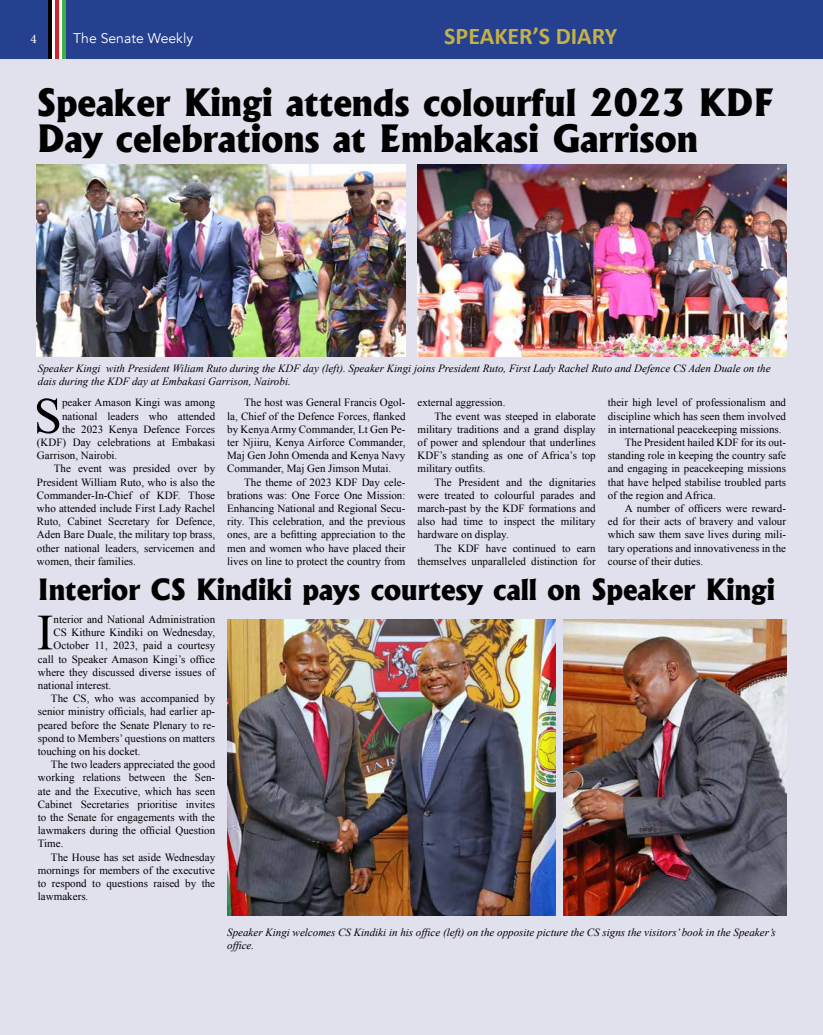
<style>
.page{position:relative;width:823px;height:1035px;background:#fff}
.page>*{position:absolute;margin:0;border:0;box-sizing:border-box;transform-origin:0 0}
.t1{font:50.9px "Times New Roman";color:#000}
.t2{font:800 36px/36px "Albertus";color:#000}
.t3{font:800 28px "Albertus";color:#000}
.t4{font:700 24px "Calibri";color:#c3b049}
.t5{font:14px "Avenir";color:#fff}
.t6{font:13px "Minion Pro";color:#fff}
.t7{font:11px/13.2px "Times New Roman";color:#000;text-align:justify}
.t8{font:italic 11px/13.2px "Times New Roman";color:#000}
</style>
<div class="page">
<div style="left:0;top:0;width:822px;height:60px;background:#25408f"></div>
<hr style="left:48px;top:0;width:4px;height:59px;background:#000">
<div style="left:54px;top:0;width:5px;height:59px;background:#d2232a"></div>
<div style="left:61px;top:0;width:5px;height:59px;background:#41ad49"></div>
<hr style="left:53px;top:0;width:2px;height:59px;background:#fff">
<hr style="left:59px;top:0;width:3px;height:59px;background:#fff">
<div style="left:0;top:59px;width:822px;height:976px;background:#e1e0ed"></div>
<img style="left:37px;top:165px;width:368px;height:192px">
<img style="left:417px;top:165px;width:369px;height:192px">
<img style="left:563px;top:619px;width:223px;height:297px">
<img style="left:227px;top:619px;width:328px;height:297px">
<p class="t6" style="left:31px;top:30px;width:8px">4</p>
<p class="t5" style="left:73px;top:30px;width:121px">The Senate Weekly</p>
<h3 class="t4" style="left:444px;top:19px;width:174px">SPEAKER’S DIARY</h3>
<h2 class="t2" style="left:37px;top:85px;width:738px">Speaker Kingi attends colourful 2023 KDF<br>Day celebrations at Embakasi Garrison</h2>
<p class="t8" style="left:38px;top:361px;width:733px">Speaker Kingi with President Wiliam Ruto during the KDF day (left). Speaker Kingi joins President Ruto, First Lady Rachel Ruto and Defence CS Aden Duale on the dais during the KDF day at Embakasi Garrison, Nairobi.</p>
<h1 class="t1" style="left:34px;top:381px;width:30px">S</h1>
<p class="t7" style="left:62px;top:396px;width:154px">peaker Amason Kingi was among</p>
<p class="t7" style="left:227px;top:396px;width:180px;text-indent:17px">The host was General Francis Ogol&shy;la, Chief of the Defence Forces, flanked by Kenya Army Commander, Lt Gen Pe&shy;ter Njiiru, Kenya Airforce Commander, Maj Gen John Omenda and Kenya Navy Commander, Maj Gen Jimson Mutai.</p>
<p class="t7" style="left:227px;top:475px;width:180px;text-indent:17px">The theme of 2023 KDF Day cele&shy;brations was: One Force One Mission:<br>Enhancing National and Regional Secu&shy;rity. This celebration, and the previous ones, are a befitting appreciation to the men and women who have placed their lives on line to protect the country from</p>
<h3 class="t3" style="left:38px;top:571px;width:738px">Interior CS Kindiki pays courtesy call on Speaker Kingi</h3>
<h1 class="t1" style="left:37px;top:598px;width:18px">I</h1>
<p class="t7" style="left:54px;top:612px;width:163px">nterior and National Administration</p>
<p class="t7" style="left:417px;top:396px;width:89px">external aggression.</p>
<p class="t7" style="left:434px;top:409px;width:163px">The event was steeped in elaborate</p>
<p class="t7" style="left:417px;top:422px;width:180px">military traditions and a grand display</p>
<p class="t7" style="left:417px;top:435px;width:180px">of power and splendour that underlines</p>
<p class="t7" style="left:417px;top:449px;width:180px">KDF’s standing as one of Africa’s top</p>
<p class="t7" style="left:417px;top:462px;width:69px">military outfits.</p>
<p class="t7" style="left:434px;top:475px;width:163px">The President and the dignitaries</p>
<p class="t7" style="left:417px;top:488px;width:180px">were treated to colourful parades and</p>
<p class="t7" style="left:417px;top:501px;width:180px">march-past by the KDF formations and</p>
<p class="t7" style="left:417px;top:515px;width:180px">also had time to inspect the military</p>
<p class="t7" style="left:417px;top:528px;width:93px">hardware on display.</p>
<p class="t7" style="left:434px;top:541px;width:163px">The KDF have continued to earn</p>
<p class="t7" style="left:417px;top:554px;width:180px">themselves unparalleled distinction for</p>
<p class="t7" style="left:607px;top:396px;width:180px">their high level of professionalism and</p>
<p class="t7" style="left:607px;top:409px;width:180px">discipline which has seen them involved</p>
<p class="t7" style="left:607px;top:422px;width:175px">in international peacekeeping missions.</p>
<p class="t7" style="left:624px;top:435px;width:163px">The President hailed KDF for its out-</p>
<p class="t7" style="left:607px;top:449px;width:180px">standing role in keeping the country safe</p>
<p class="t7" style="left:607px;top:462px;width:180px">and engaging in peacekeeping missions</p>
<p class="t7" style="left:607px;top:475px;width:180px">that have helped stabilise troubled parts</p>
<p class="t7" style="left:607px;top:488px;width:109px">of the region and Africa.</p>
<p class="t7" style="left:624px;top:501px;width:163px">A number of officers were reward-</p>
<p class="t7" style="left:607px;top:515px;width:180px">ed for their acts of bravery and valour</p>
<p class="t7" style="left:607px;top:528px;width:180px">which saw them save lives during mili-</p>
<p class="t7" style="left:607px;top:541px;width:180px">tary operations and innovativeness in the</p>
<p class="t7" style="left:607px;top:554px;width:97px">course of their duties.</p>
<p class="t7" style="left:62px;top:409px;width:154px">national leaders who attended</p>
<p class="t7" style="left:62px;top:422px;width:154px">the 2023 Kenya Defence Forces</p>
<p class="t7" style="left:37px;top:435px;width:180px">(KDF) Day celebrations at Embakasi</p>
<p class="t7" style="left:37px;top:449px;width:82px">Garrison, Nairobi.</p>
<p class="t7" style="left:54px;top:462px;width:163px">The event was presided over by</p>
<p class="t7" style="left:37px;top:475px;width:180px">President William Ruto, who is also the</p>
<p class="t7" style="left:37px;top:488px;width:180px">Commander-In-Chief of KDF. Those</p>
<p class="t7" style="left:37px;top:501px;width:180px">who attended include First Lady Rachel</p>
<p class="t7" style="left:37px;top:515px;width:180px">Ruto, Cabinet Secretary for Defence,</p>
<p class="t7" style="left:37px;top:528px;width:180px">Aden Bare Duale, the military top brass,</p>
<p class="t7" style="left:37px;top:541px;width:180px">other national leaders, servicemen and</p>
<p class="t7" style="left:37px;top:554px;width:100px">women, their families.</p>
<p class="t7" style="left:54px;top:625px;width:163px">CS Kithure Kindiki on Wednesday,</p>
<p class="t7" style="left:54px;top:639px;width:163px">October 11, 2023, paid a courtesy</p>
<p class="t7" style="left:38px;top:652px;width:179px">call to Speaker Amason Kingi’s office</p>
<p class="t7" style="left:38px;top:665px;width:179px">where they discussed diverse issues of</p>
<p class="t7" style="left:38px;top:678px;width:75px">national interest.</p>
<p class="t7" style="left:51px;top:691px;width:166px">The CS, who was accompanied by</p>
<p class="t7" style="left:38px;top:705px;width:179px">senior ministry officials, had earlier ap-</p>
<p class="t7" style="left:38px;top:718px;width:179px">peared before the Senate Plenary to re-</p>
<p class="t7" style="left:38px;top:731px;width:179px">spond to Members’ questions on matters</p>
<p class="t7" style="left:38px;top:744px;width:104px">touching on his docket.</p>
<p class="t7" style="left:51px;top:757px;width:166px">The two leaders appreciated the good</p>
<p class="t7" style="left:38px;top:771px;width:179px">working relations between the Sen-</p>
<p class="t7" style="left:38px;top:784px;width:179px">ate and the Executive, which has seen</p>
<p class="t7" style="left:38px;top:797px;width:179px">Cabinet Secretaries prioritise invites</p>
<p class="t7" style="left:38px;top:810px;width:179px">to the Senate for engagements with the</p>
<p class="t7" style="left:38px;top:823px;width:179px">lawmakers during the official Question</p>
<p class="t7" style="left:38px;top:837px;width:27px">Time.</p>
<p class="t7" style="left:51px;top:850px;width:166px">The House has set aside Wednesday</p>
<p class="t7" style="left:38px;top:863px;width:179px">mornings for members of the executive</p>
<p class="t7" style="left:38px;top:876px;width:179px">to respond to questions raised by the</p>
<p class="t7" style="left:38px;top:889px;width:52px">lawmakers.</p>
<p class="t8" style="left:227px;top:925px;width:550px">Speaker Kingi welcomes CS Kindiki in his office (left) on the opposite picture the CS signs the visitors’ book in the Speaker’s office.</p>
</div>
